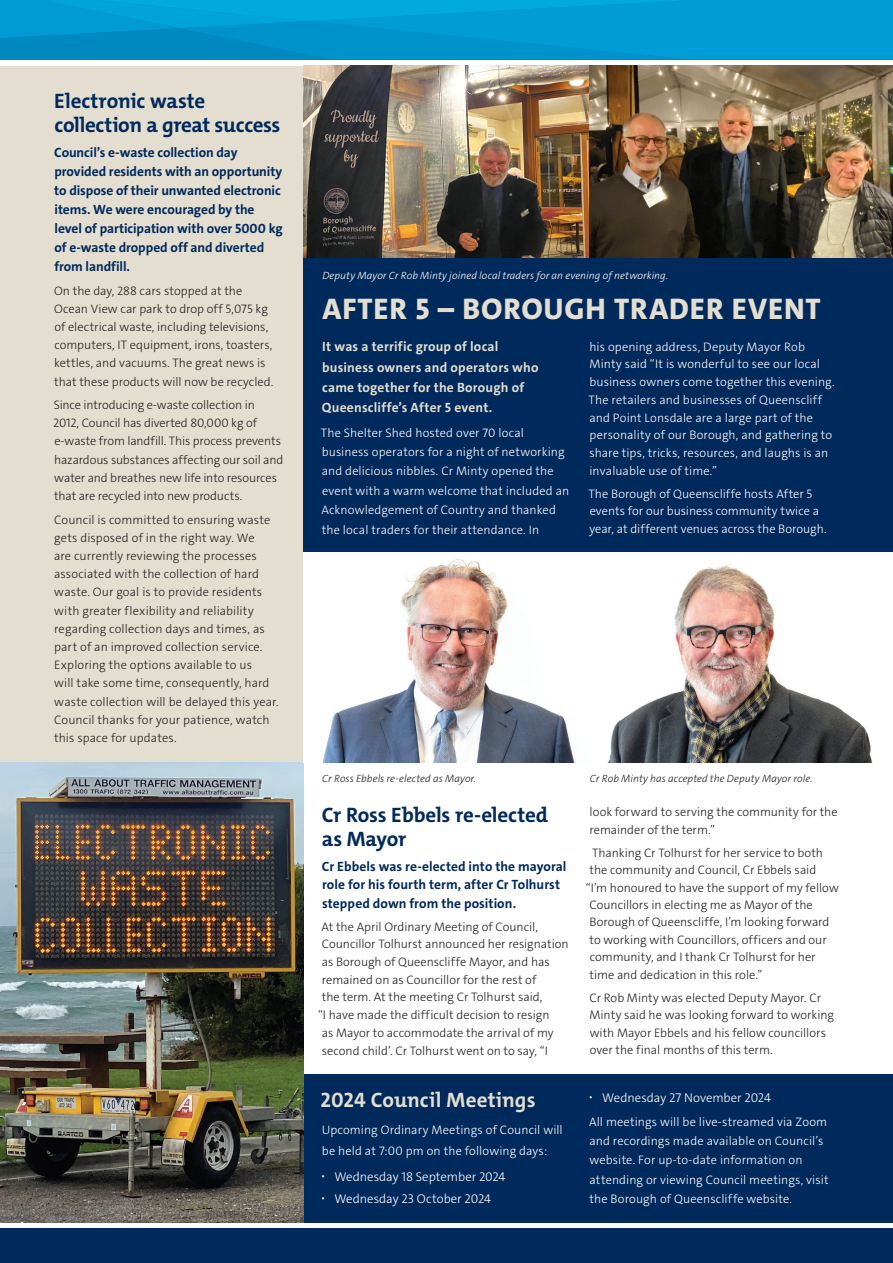
<style>
.page{position:relative;width:893px;height:1263px;background:#fff}
.page>*{position:absolute;margin:0;border:0;box-sizing:border-box;transform-origin:0 0}
.t1{font:800 30px "The Mix Trial";letter-spacing:.03em;color:#e3ded0}
.t2{font:700 21px/23.7px "The Mix Trial";letter-spacing:-.01em;color:#00295c}
.t3{font:700 21px "The Mix Trial";letter-spacing:.005em;color:#e3ded0}
.t4{font:700 13.5px/18.9px "The Sans Trial";letter-spacing:-.005em;color:#00295c}
.t5{font:700 13.5px/20.1px "The Sans Trial";letter-spacing:.015em;color:#e3ded0}
.t6{font:300 12.75px "The Sans Trial";letter-spacing:-.005em;color:#fff}
.t7{font:300 12.3px/18.1px "The Sans Trial";color:#231f20}
.t8{font:300 12.3px/19.4px "The Sans Trial";letter-spacing:.01em;color:#fff}
.t9{font:italic 300 10.5px "The Sans Trial";letter-spacing:.005em;color:#231f20}
.t10{font:italic 300 10.5px "The Sans Trial";letter-spacing:.005em;color:#fff}
.s1{font-family:"Open Sans"}
</style>
<div class="page">
<div style="left:0;top:66px;width:304px;height:1021px;background:#e3ded0"></div>
<div style="left:304px;top:66px;width:589px;height:487px;background:#00295c"></div>
<div style="left:304px;top:1074px;width:589px;height:148px;background:#00295c"></div>
<div style="left:0;top:1229px;width:893px;height:34px;background:#00295c"></div>
<svg style="left:0;top:0;width:893px;height:60px"></svg>
<img style="left:304px;top:66px;width:285px;height:191px">
<img style="left:0;top:762px;width:304px;height:460px">
<img style="left:608px;top:564px;width:264px;height:198px">
<img style="left:322px;top:558px;width:253px;height:204px">
<img style="left:589px;top:66px;width:304px;height:191px">
<h2 class="t2" style="left:54px;top:90px;width:228px;line-height:24.2px">Electronic waste collection a great success</h2>
<p class="t4" style="left:54px;top:144px;width:230px">Council’s e-waste collection day provided residents with an opportunity to dispose of their unwanted electronic items. We were encouraged by the level of participation with over 5000 kg of e-waste dropped off and diverted from landfill.</p>
<p class="t7" style="left:54px;top:282px;width:221px">On the day, 288 cars stopped at the Ocean View car park to drop off 5,075 kg of electrical waste, including televisions, computers, IT equipment, irons, toasters, kettles, and vacuums. The great news is that these products will now be recycled.</p>
<p class="t7" style="left:53px;top:397px;width:232px">Since introducing e-waste collection in 2012, Council has diverted 80,000 kg of e-waste from landfill. This process prevents hazardous substances affecting our soil and water and breathes new life into resources that are recycled into new products.</p>
<p class="t7" style="left:54px;top:511px;width:226px">Council is committed to ensuring waste gets disposed of in the right way. We<br>are currently reviewing the processes associated with the collection of hard waste. Our goal is to provide residents with greater flexibility and reliability regarding collection days and times, as part of an improved collection service.<br>Exploring the options available to us<br>will take some time, consequently, hard waste collection will be delayed this year.<br>Council thanks for your patience, watch this space for updates.</p>
<p class="t10" style="left:322px;top:270px;width:347px">Deputy Mayor Cr Rob Minty joined local traders for an evening of networking.</p>
<h1 class="t1" style="left:322px;top:295px;width:500px">AFTER 5 – BOROUGH TRADER EVENT</h1>
<p class="t5" style="left:322px;top:338px;width:218px">It was a terrific group of local business owners and operators who came together for the Borough of<br>Queenscliffe’s After 5 event.</p>
<p class="t8" style="left:321px;top:424px;width:250px">The Shelter Shed hosted over 70 local business operators for a night of networking and delicious nibbles. Cr Minty opened the event with a warm welcome that included an Acknowledgement of Country and thanked the local traders for their attendance. In</p>
<p class="t8" style="left:588px;top:339px;width:248px;line-height:17.7px">his opening address, Deputy Mayor Rob Minty said “It is wonderful to see our local business owners come together this evening.<br>The retailers and businesses of Queenscliff and Point Lonsdale are a large part of the personality of our Borough, and gathering to share tips, tricks, resources, and laughs is an invaluable use of time.”</p>
<p class="t8" style="left:588px;top:486px;width:240px;line-height:17.7px">The Borough of Queenscliffe hosts After 5 events for our business community twice a year, at different venues across the Borough.</p>
<p class="t9" style="left:322px;top:774px;width:155px">Cr Ross Ebbels re-elected as Mayor.</p>
<p class="t9" style="left:590px;top:774px;width:224px">Cr Rob Minty has accepted the Deputy Mayor role.</p>
<h2 class="t2" style="left:322px;top:805px;width:228px">Cr Ross Ebbels re-elected as Mayor</h2>
<p class="t4" style="left:322px;top:858px;width:246px;line-height:18.5px">Cr Ebbels was re-elected into the mayoral role for his fourth term, after Cr Tolhurst stepped down from the position.</p>
<p class="t7" style="left:321px;top:918px;width:218px">At the April Ordinary Meeting of Council,</p>
<p class="t7" style="left:322px;top:936px;width:248px">Councillor Tolhurst announced her resignation</p>
<p class="t7" style="left:322px;top:954px;width:229px">as Borough of Queenscliffe Mayor, and has</p>
<p class="t7" style="left:322px;top:971px;width:216px">remained on as Councillor for the rest of</p>
<p class="t7" style="left:322px;top:989px;width:222px">the term. At the meeting Cr Tolhurst said,</p>
<p class="t7" style="left:318px;top:1007px;width:233px">“I have made the difficult decision to resign</p>
<p class="t7" style="left:322px;top:1025px;width:233px">as Mayor to accommodate the arrival of my</p>
<p class="t7" style="left:322px;top:1042px;width:228px">second child’. Cr Tolhurst went on to say, “I</p>
<p class="t7" style="left:589px;top:804px;width:250px;line-height:17.4px">look forward to serving the community for the remainder of the term.”</p>
<p class="t7" style="left:592px;top:844px;width:233px">Thanking Cr Tolhurst for her service to both</p>
<p class="t7" style="left:589px;top:862px;width:228px">the community and Council, Cr Ebbels said</p>
<p class="t7" style="left:586px;top:879px;width:255px">“I’m honoured to have the support of my fellow</p>
<p class="t7" style="left:589px;top:897px;width:225px">Councillors in electing me as Mayor of the</p>
<p class="t7" style="left:589px;top:914px;width:241px">Borough of Queenscliffe, I’m looking forward</p>
<p class="t7" style="left:589px;top:932px;width:239px">to working with Councillors, officers and our</p>
<p class="t7" style="left:590px;top:949px;width:227px">community, and I thank Cr Tolhurst for her</p>
<p class="t7" style="left:589px;top:966px;width:174px">time and dedication in this role.”</p>
<p class="t7" style="left:589px;top:990px;width:246px;line-height:17.4px">Cr Rob Minty was elected Deputy Mayor. Cr Minty said he was looking forward to working with Mayor Ebbels and his fellow councillors over the final months of this term.</p>
<h2 class="t3" style="left:321px;top:1090px;width:216px">2024 Council Meetings</h2>
<p class="t8" style="left:322px;top:1120px;width:243px;line-height:20.7px">Upcoming Ordinary Meetings of Council will be held at 7:00 pm on the following days:</p>
<p class="t6" style="left:321px;top:1171px;width:186px"><span class="s1">•</span> Wednesday 18 September 2024</p>
<p class="t6" style="left:321px;top:1193px;width:172px"><span class="s1">•</span> Wednesday 23 October 2024</p>
<p class="t6" style="left:588px;top:1092px;width:184px"><span class="s1">•</span> Wednesday 27 November 2024</p>
<p class="t8" style="left:589px;top:1113px;width:241px">All meetings will be live-streamed via Zoom and recordings made available on Council’s website. For up-to-date information on attending or viewing Council meetings, visit the Borough of Queenscliffe website.</p>
</div>
